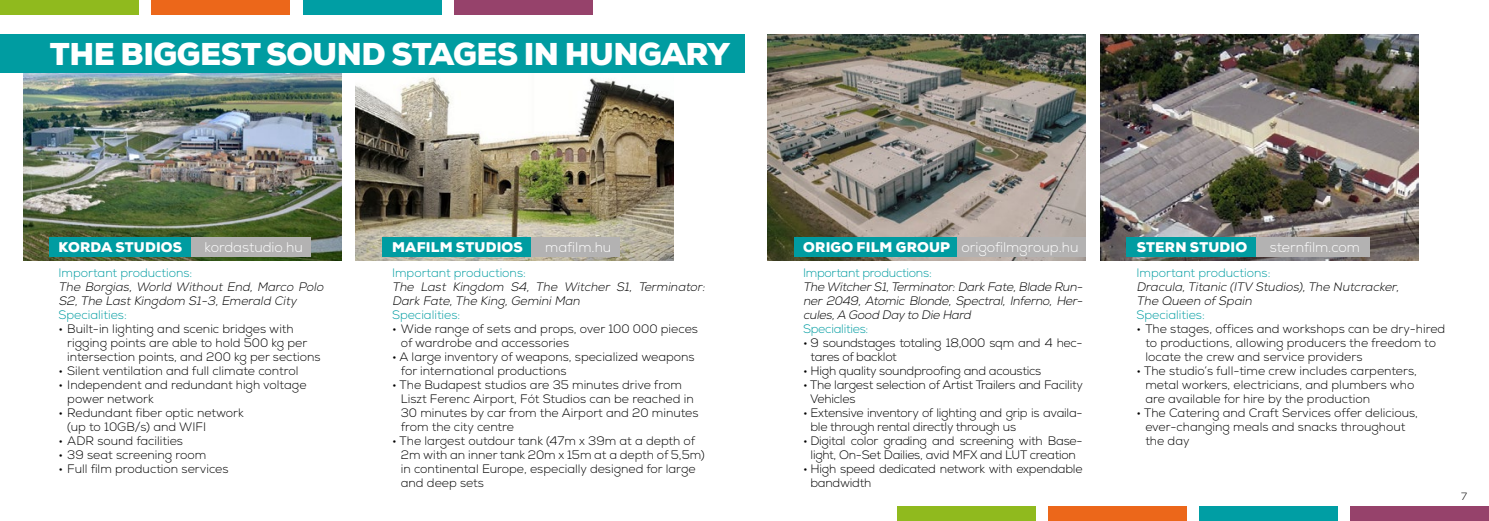
<style>
.page{position:relative;width:1489px;height:521px;background:#fff}
.page>*{position:absolute;margin:0;border:0;box-sizing:border-box;transform-origin:0 0}
.t1{font:900 31.5px "Nexa";letter-spacing:-.015em;color:#fff}
.t2{font:300 14px "Nexa";color:#fff}
.t3{font:900 14px "Nexa";letter-spacing:.015em;color:#fff}
.t4{font:300 12.25px/14px "Nexa";color:#000}
.t5{font:300 12.25px/14px "Nexa";letter-spacing:-.02em;color:#000}
.t6{font:italic 300 12.25px/14px "Nexa";color:#000}
.t7{font:300 12.25px "Nexa";color:#009ca1}
.t8{font:300 12.25px "Nexa";letter-spacing:-.02em;color:#009ca1}
.t9{font:300 10.5px "Nexa";color:#000}
.s1{font-weight:900}
</style>
<div class="page">
<img style="left:1100px;top:35px;width:317px;height:225px">
<div style="left:1240px;top:237px;width:129px;height:20px;background:#b3b2b2"></div>
<img style="left:767px;top:35px;width:318px;height:225px">
<div style="left:922px;top:237px;width:163px;height:20px;background:#b3b2b2"></div>
<img style="left:355px;top:77px;width:318px;height:183px">
<div style="left:471px;top:237px;width:149px;height:20px;background:#b3b2b2"></div>
<img style="left:23px;top:73px;width:318px;height:187px">
<div style="left:170px;top:237px;width:141px;height:20px;background:#b3b2b2"></div>
<div style="left:0;top:35px;width:744px;height:38px;background:#009ca1"></div>
<div style="left:50px;top:237px;width:141px;height:20px;background:#009ca1"></div>
<div style="left:794px;top:237px;width:162px;height:20px;background:#009ca1"></div>
<div style="left:382px;top:237px;width:149px;height:20px;background:#009ca1"></div>
<div style="left:1126px;top:237px;width:129px;height:20px;background:#009ca1"></div>
<div style="left:896px;top:506px;width:139px;height:15px;background:#90ba1e"></div>
<div style="left:1199px;top:506px;width:139px;height:15px;background:#009ea4"></div>
<div style="left:1350px;top:506px;width:138px;height:15px;background:#96426b"></div>
<div style="left:1048px;top:506px;width:138px;height:15px;background:#ec671a"></div>
<div style="left:0;top:0;width:139px;height:15px;background:#90ba1e"></div>
<div style="left:302px;top:0;width:139px;height:15px;background:#009ea4"></div>
<div style="left:454px;top:0;width:138px;height:15px;background:#96426b"></div>
<div style="left:151px;top:0;width:139px;height:15px;background:#ec671a"></div>
<h1 class="t1" style="left:50px;top:33px;width:681px">THE BIGGEST SOUND STAGES IN HUNGARY</h1>
<p class="t3" style="left:59px;top:238px;width:125px">KORDA STUDIOS</p>
<p class="t2" style="left:205px;top:239px;width:100px">kordastudio.hu</p>
<p class="t7" style="left:59px;top:265px;width:135px">Important productions:</p>
<p class="t6" style="left:59px;top:280px;width:269px">The Borgias, World Without End, Marco Polo<br>S2,The LastKingdom S1-3,Emerald City</p>
<p class="t7" style="left:59px;top:307px;width:70px">Specialities:</p>
<p class="t4" style="left:67px;top:322px;width:255px;text-indent:-9px">• Built-in lighting and scenic bridges with rigging points are able to hold 500 kg per intersection points, and 200 kg per sections</p>
<p class="t4" style="left:59px;top:364px;width:241px">• Silent ventilation and full climate control</p>
<p class="t4" style="left:67px;top:378px;width:241px;text-indent:-9px">• Independent and redundant high voltage power network</p>
<p class="t4" style="left:67px;top:406px;width:178px;text-indent:-9px">• Redundant fiber optic network (up to 10GB/s) and WIFI</p>
<p class="t4" style="left:59px;top:434px;width:126px">• ADR sound facilities</p>
<p class="t4" style="left:59px;top:448px;width:149px">• 39 seat screening room</p>
<p class="t4" style="left:59px;top:462px;width:171px">• Full film production services</p>
<p class="t3" style="left:392px;top:238px;width:132px">MAFILM STUDIOS</p>
<p class="t2" style="left:545px;top:239px;width:67px">mafilm.hu</p>
<p class="t7" style="left:392px;top:265px;width:135px">Important productions:</p>
<p class="t6" style="left:392px;top:280px;width:317px">The Last Kingdom S4, The Witcher S1, Terminator:<br>Dark Fate,The King,GeminiMan</p>
<p class="t7" style="left:392px;top:307px;width:70px">Specialities:</p>
<p class="t4" style="left:401px;top:322px;width:298px;text-indent:-9px">• Wide range of sets and props, over 100 000 pieces of wardrobe and accessories</p>
<p class="t4" style="left:401px;top:350px;width:295px;text-indent:-9px">• A large inventory of weapons, specialized weapons for international productions</p>
<p class="t4" style="left:401px;top:378px;width:299px;text-indent:-9px">• The Budapest studios are 35 minutes drive from Liszt Ferenc Airport, Fót Studios can be reached in 30 minutes by car from the Airport and 20 minutes from the city centre</p>
<p class="t4" style="left:401px;top:434px;width:305px;text-indent:-9px">• The largest outdour tank (47m x 39m at a depth of 2m with an inner tank 20m x 15m at a depth of 5,5m) in continental Europe, especially designed for large and deep sets</p>
<p class="t2" style="left:803px;top:239px;width:277px"><span class="s1">ORIGO FILM GROUP</span> origofilmgroup.hu</p>
<p class="t8" style="left:803px;top:265px;width:130px">Important productions:</p>
<p class="t6" style="left:803px;top:280px;width:284px;text-align:justify">The WitcherS1,Terminator:DarkFate,Blade Run&shy;ner 2049, Atomic Blonde, Spectral, Inferno, Her&shy;cules,A Good Dayto Die Hard</p>
<p class="t8" style="left:803px;top:321px;width:67px">Specialities:</p>
<p class="t5" style="left:810px;top:336px;width:273px;text-indent:-7px">• 9 soundstages totaling 18,000 sqm and 4 hec&shy;tares of backlot</p>
<p class="t5" style="left:803px;top:364px;width:240px">• High quality soundproofing and acoustics</p>
<p class="t5" style="left:810px;top:378px;width:274px;text-indent:-7px">• The largest selection of Artist Trailers and Facility<br>Vehicles</p>
<p class="t5" style="left:810px;top:406px;width:273px;text-indent:-7px">• Extensive inventory of lighting and grip is availa&shy;ble through rental directly through us</p>
<p class="t5" style="left:803px;top:434px;width:281px;text-align:center">• Digital color grading and screening with Base&shy;light, On-Set Dailies, avid MFX and LUT creation</p>
<p class="t5" style="left:810px;top:462px;width:273px;text-indent:-7px">• High speed dedicated network with expendable bandwidth</p>
<p class="t3" style="left:1136px;top:238px;width:112px">STERN STUDIO</p>
<p class="t2" style="left:1269px;top:239px;width:92px">sternfilm.com</p>
<p class="t7" style="left:1136px;top:265px;width:135px">Important productions:</p>
<p class="t6" style="left:1136px;top:280px;width:266px">Dracula,Titanic (ITV Studios),The Nutcracker,<br>The Queen ofSpain</p>
<p class="t7" style="left:1136px;top:307px;width:70px">Specialities:</p>
<p class="t4" style="left:1145px;top:322px;width:301px;text-indent:-9px">• The stages, offices and workshops can be dry-hired to productions, allowing producers the freedom to locate the crew and service providers</p>
<p class="t4" style="left:1145px;top:364px;width:273px;text-indent:-9px">• The studio’s full-time crew includes carpenters, metal workers, electricians, and plumbers who are available for hire by the production</p>
<p class="t4" style="left:1145px;top:406px;width:274px;text-indent:-9px">• The Catering and Craft Services offer delicious, ever-changing meals and snacks throughout the day</p>
<p class="t9" style="left:1460px;top:490px;width:7px">7</p>
</div>
